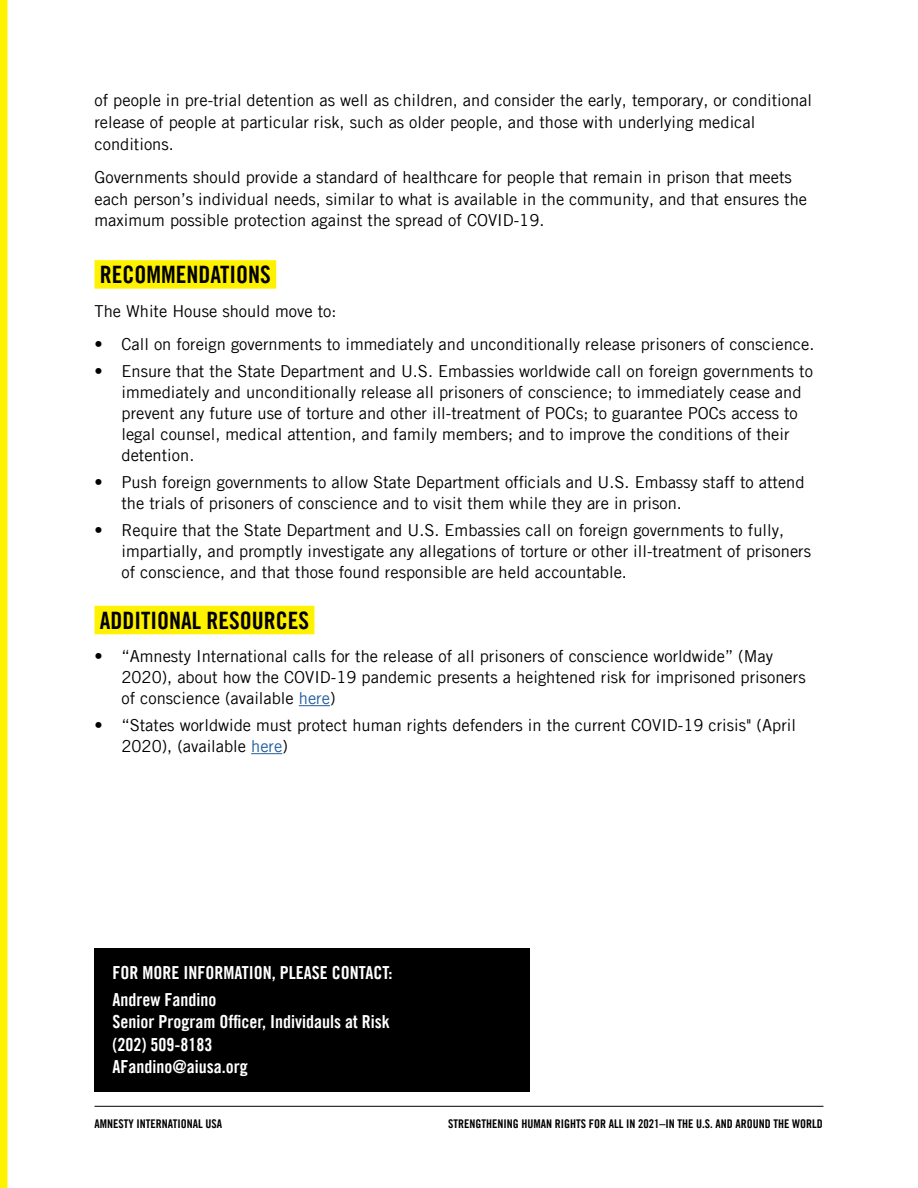
<style>
.page{position:relative;width:918px;height:1188px;background:#fff}
.page>*{position:absolute;margin:0;border:0;box-sizing:border-box;transform-origin:0 0}
.t1{font:24px "Amnesty Trade Gothic Bd Cn 20";color:#000}
.t2{font:18px/22.5px "Amnesty Trade Gothic Bd Cn 20";color:#fff}
.t3{font:16.5px/21px "Amnesty Trade Gothic";color:#000}
.t4{font:12px "Amnesty Trade Gothic Bd Cn 20";color:#000}
.s1{color:#215e9e}
</style>
<div class="page">
<div style="left:0;top:0;width:8px;height:1188px;background:#fff200"></div>
<hr style="left:94px;top:1106px;width:730px;height:1px;background:#000">
<div style="left:94px;top:260px;width:182px;height:29px;background:#fff200"></div>
<div style="left:94px;top:606px;width:220px;height:28px;background:#fff200"></div>
<hr style="left:299px;top:705px;width:31px;height:1px;background:#215e9e">
<hr style="left:251px;top:753px;width:31px;height:1px;background:#215e9e">
<div style="left:94px;top:948px;width:436px;height:144px;background:#000"></div>
<p class="t3" style="left:94px;top:90px;width:719px;line-height:21.6px">of people in pre-trial detention as well as children, and consider the early, temporary, or conditional release of people at particular risk, such as older people, and those with underlying medical conditions.</p>
<p class="t3" style="left:94px;top:166px;width:714px;line-height:21.6px">Governments should provide a standard of healthcare for people that remain in prison that meets each person’s individual needs, similar to what is available in the community, and that ensures the maximum possible protection against the spread of COVID-19.</p>
<h1 class="t1" style="left:100px;top:260px;width:173px">RECOMMENDATIONS</h1>
<p class="t3" style="left:94px;top:300px;width:243px">The White House should move to:</p>
<p class="t3" style="left:94px;top:333px;width:721px">• Call on foreign governments to immediately and unconditionally release prisoners of conscience.</p>
<p class="t3" style="left:121px;top:360px;width:693px;text-indent:-27px">• Ensure that the State Department and U.S. Embassies worldwide call on foreign governments to immediately and unconditionally release all prisoners of conscience; to immediately cease and prevent any future use of torture and other ill-treatment of POCs; to guarantee POCs access to legal counsel, medical attention, and family members; and to improve the conditions of their detention.</p>
<p class="t3" style="left:121px;top:471px;width:685px;text-indent:-27px">• Push foreign governments to allow State Department officials and U.S. Embassy staff to attend the trials of prisoners of conscience and to visit them while they are in prison.</p>
<p class="t3" style="left:121px;top:519px;width:691px;text-indent:-27px">• Require that the State Department and U.S. Embassies call on foreign governments to fully, impartially, and promptly investigate any allegations of torture or other ill-treatment of prisoners of conscience, and that those found responsible are held accountable.</p>
<h1 class="t1" style="left:100px;top:606px;width:211px">ADDITIONAL RESOURCES</h1>
<p class="t3" style="left:121px;top:645px;width:686px;text-indent:-27px">• “Amnesty International calls for the release of all prisoners of conscience worldwide” (May<br>2020), about how the COVID-19 pandemic presents a heightened risk for imprisoned prisoners of conscience (available <span class="s1">here</span>)</p>
<p class="t3" style="left:121px;top:714px;width:676px;text-indent:-27px">• “States worldwide must protect human rights defenders in the current COVID-19 crisis" (April<br>2020), (available <span class="s1">here</span>)</p>
<p class="t2" style="left:112px;top:959px;width:281px;line-height:27px">FOR MORE INFORMATION, PLEASE CONTACT:<br>Andrew Fandino</p>
<p class="t2" style="left:112px;top:1010px;width:279px">Senior Program Officer, Individauls at Risk (202) 509-8183<br>AFandino@aiusa.org</p>
<p class="t4" style="left:94px;top:1117px;width:129px">AMNESTY INTERNATIONAL USA</p>
<p class="t4" style="left:448px;top:1117px;width:376px">STRENGTHENING HUMAN RIGHTS FOR ALL IN 2021–IN THE U.S. AND AROUND THE WORLD</p>
</div>
